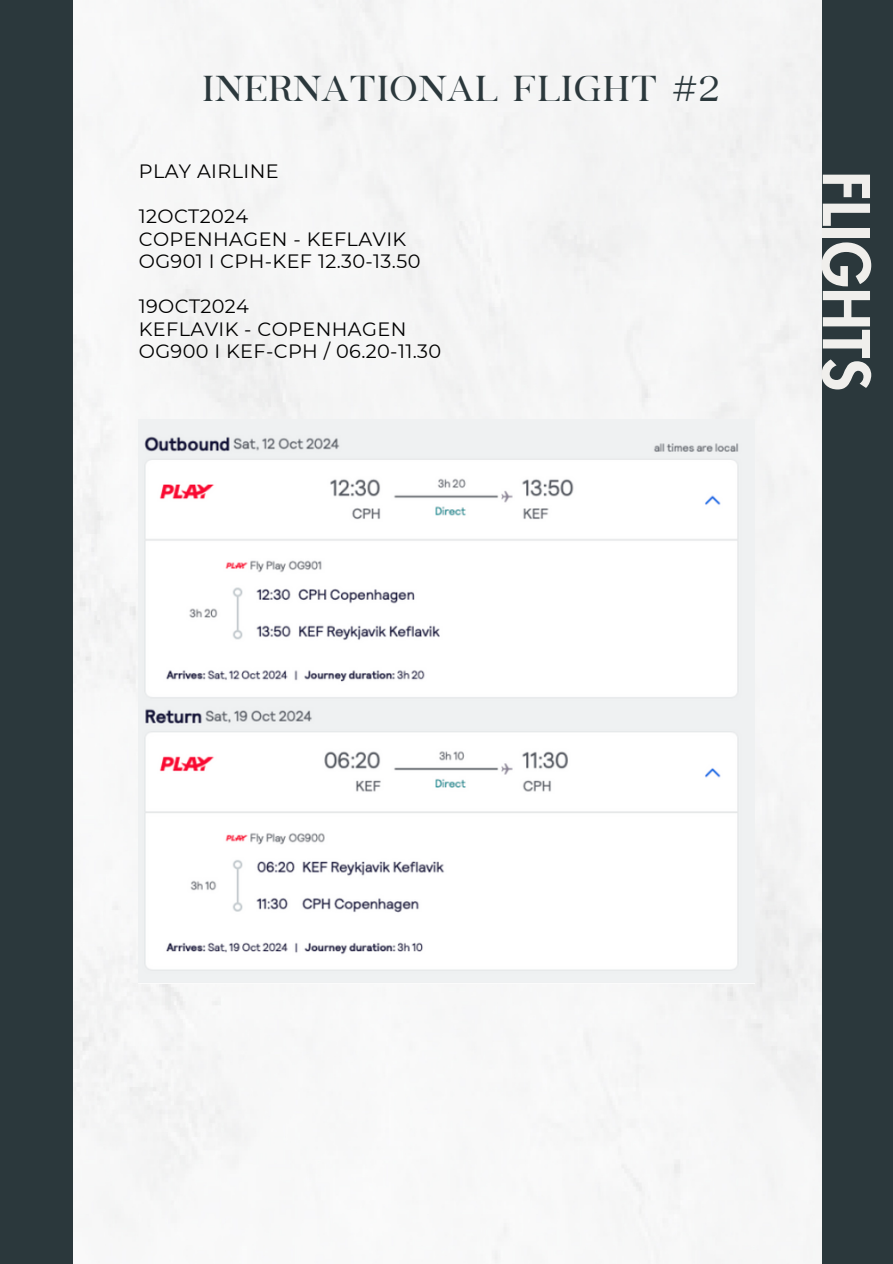
<style>
.page{position:relative;width:893px;height:1264px;background:#fff}
.page>*{position:absolute;margin:0;border:0;box-sizing:border-box;transform-origin:0 0}
.t1{font:800 62.55px "Futura LT Pro";color:#f0efec}
.t2{font:36px "MONICAALLCAPS Regular";color:#2b383c}
.t3{font:19.2px "Montserrat";letter-spacing:.02em;color:#000}
</style>
<div class="page">
<img style="left:72px;top:0;width:750px;height:1263px">
<div style="left:0;top:0;width:72px;height:1263px;background:#2b383c"></div>
<div style="left:822px;top:0;width:70px;height:1263px;background:#2b383c"></div>
<img style="left:139px;top:419px;width:615px;height:564px">
<p class="t2" style="left:202px;top:68px;width:519px">INERNATIONAL FLIGHT #2</p>
<p class="t3" style="left:139px;top:160px;width:141px">PLAY AIRLINE</p>
<p class="t3" style="left:139px;top:205px;width:111px">12OCT2024</p>
<p class="t3" style="left:139px;top:227px;width:269px">COPENHAGEN - KEFLAVIK</p>
<p class="t3" style="left:139px;top:250px;width:283px">OG901 I CPH-KEF 12.30-13.50</p>
<p class="t3" style="left:139px;top:295px;width:112px">19OCT2024</p>
<p class="t3" style="left:139px;top:317px;width:269px">KEFLAVIK - COPENHAGEN</p>
<p class="t3" style="left:139px;top:340px;width:304px">OG900 I KEF-CPH / 06.20-11.30</p>
<p class="t1" style="left:874px;top:171px;width:221px;rotate:90deg">FLIGHTS</p>
</div>
